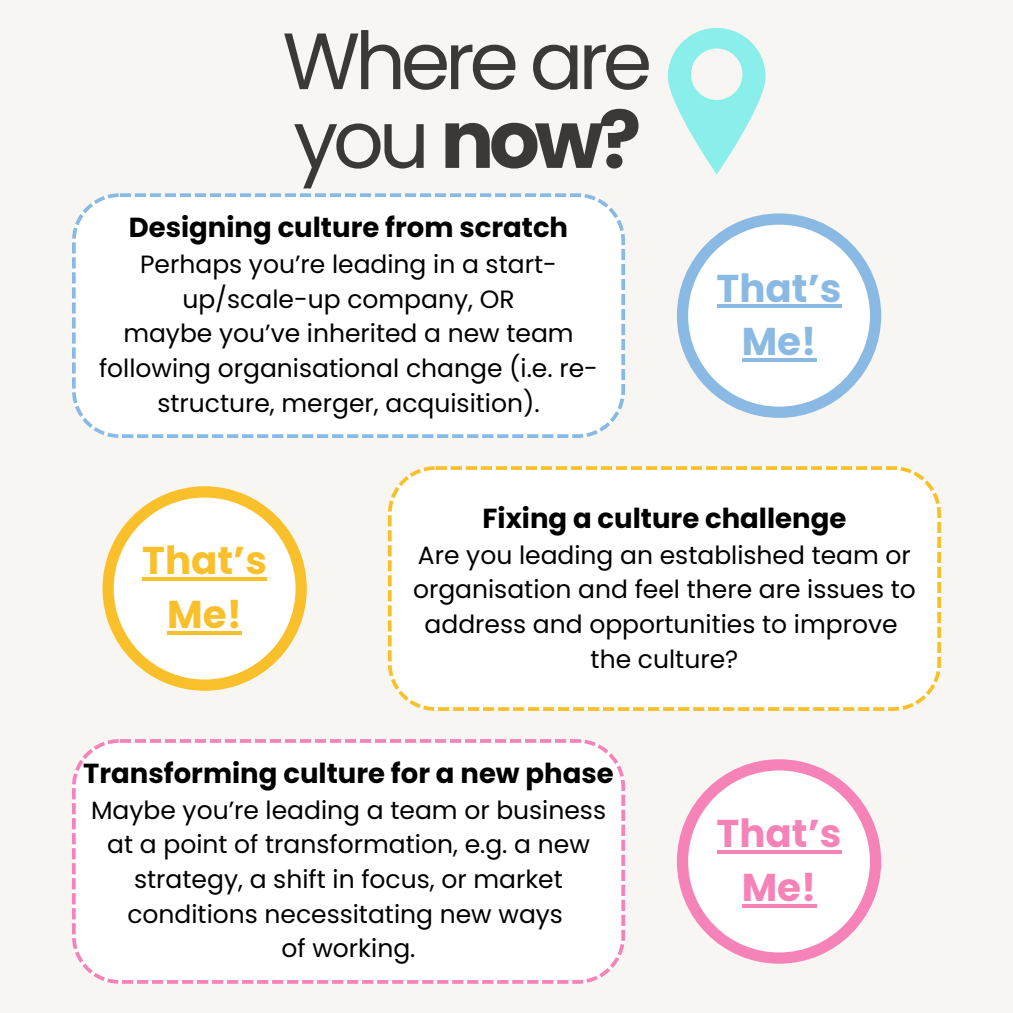
<style>
.page{position:relative;width:1013px;height:1013px;background:#fff}
.page>*{position:absolute;margin:0;border:0;box-sizing:border-box;transform-origin:0 0}
.t1{font:79.75px/78.8px "Poppins";letter-spacing:-.065em;color:#3a3937}
.t2{font:700 38.75px/53.5px "Poppins";color:#8abae3;text-align:center}
.t3{font:700 38.75px/53.5px "Poppins";color:#fac02b;text-align:center}
.t4{font:700 38.75px/53.5px "Poppins";color:#f683b8;text-align:center}
.t5{font:700 27.5px "Poppins";color:#000}
.t6{font:25px/34.8px "Poppins";color:#000;text-align:center}
.s1{font-weight:700}
</style>
<div class="page">
<div style="left:0;top:0;width:1012px;height:1012px;background:#f8f6f3"></div>
<div style="left:72px;top:193px;width:553px;height:245px;background:#fff"></div>
<svg style="left:677px;top:213px;width:204px;height:205px"></svg>
<hr style="left:716px;top:304px;width:125px;height:4px;background:#8abae3">
<hr style="left:741px;top:358px;width:75px;height:3px;background:#8abae3">
<div style="left:388px;top:466px;width:553px;height:245px;background:#fff"></div>
<div style="left:72px;top:739px;width:553px;height:244px;background:#fff"></div>
<svg style="left:102px;top:486px;width:205px;height:204px"></svg>
<hr style="left:142px;top:577px;width:125px;height:4px;background:#fac02b">
<svg style="left:167px;top:630px;width:75px;height:4px"></svg>
<svg style="left:677px;top:759px;width:204px;height:204px"></svg>
<hr style="left:716px;top:850px;width:125px;height:4px;background:#f683b8">
<svg style="left:741px;top:903px;width:75px;height:4px"></svg>
<svg style="left:668px;top:28px;width:97px;height:146px"></svg>
<p class="t1" style="left:282px;top:22px;width:371px">Where are you <span class="s1">now?</span></p>
<h1 class="t5" style="left:129px;top:208px;width:441px">Designing culture from scratch</h1>
<p class="t6" style="left:140px;top:247px;width:418px">Perhaps you’re leading in a start&shy;up/scale-up company, OR</p>
<p class="t6" style="left:99px;top:316px;width:500px">maybe you’ve inherited a new team following organisational change (i.e. re&shy;structure, merger, acquisition).</p>
<p class="t2" style="left:716px;top:261px;width:126px">That’s<br>Me!</p>
<p class="t3" style="left:142px;top:534px;width:126px">That’s<br>Me!</p>
<p class="t5" style="left:482px;top:499px;width:365px">Fixing a culture challenge</p>
<h2 class="t6" style="left:413px;top:537px;width:504px">Are you leading an established team or organisation and feel there are issues to address and opportunities to improve</h2>
<h2 class="t6" style="left:590px;top:641px;width:149px">the culture?</h2>
<p class="t5" style="left:83px;top:754px;width:532px">Transforming culture for a new phase</p>
<p class="t6" style="left:91px;top:792px;width:516px">Maybe you’re leading a team or business at a point of transformation, e.g. a new strategy, a shift in focus, or market conditions necessitating new ways</p>
<p class="t6" style="left:281px;top:931px;width:135px">of working.</p>
<p class="t4" style="left:716px;top:807px;width:126px">That’s<br>Me!</p>
</div>
